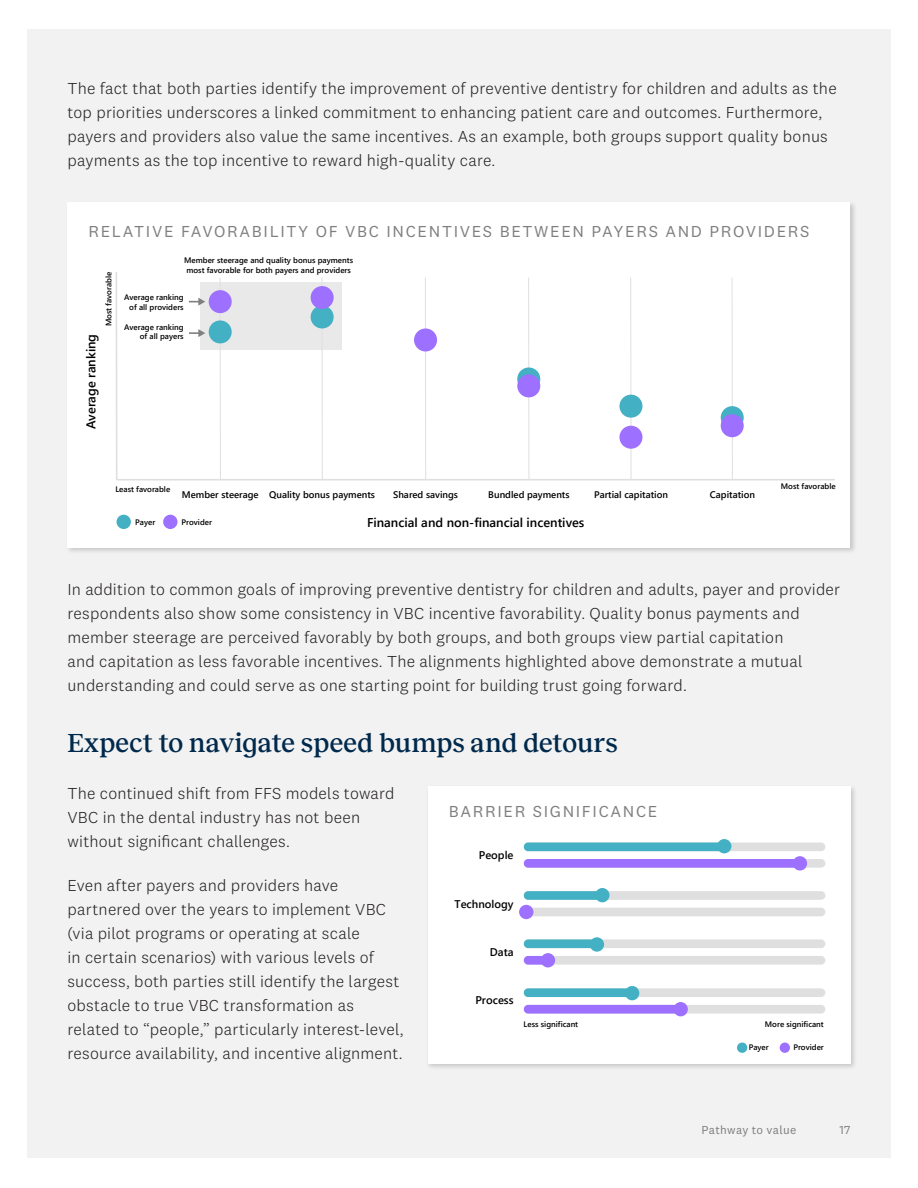
<style>
.page{position:relative;width:918px;height:1188px;background:#fff}
.page>*{position:absolute;margin:0;border:0;box-sizing:border-box;transform-origin:0 0}
.Chartis_-_Heading_1{font:500 27px "Reckless";letter-spacing:.005em;color:#00294c}
.Chartis_-_Body{font:300 16.5px/24px "National 2";letter-spacing:.015em;color:#231f20}
.Chartis_-_Figure_Title{font:16.5px "National 2";letter-spacing:.1em;color:#7f7f7f}
.t1{font:600 12.75px "Segoe UI";color:#000}
.t2{font:12px "National 2";letter-spacing:.02em;color:#7f7f7f}
.t3{font:600 11.1px "Segoe UI";color:#000}
.t4{font:600 9.6px "Segoe UI";color:#000}
.t5{font:600 7.95px/9.6px "Segoe UI";color:#000;text-align:right}
</style>
<div class="page">
<div style="left:27px;top:30px;width:864px;height:1128px;background:#f2f2f2"></div>
<div style="left:65px;top:200px;width:793px;height:355px;background:#231f20;opacity:.2"></div>
<div style="left:68px;top:202px;width:782px;height:346px;background:#fff"></div>
<div style="left:426px;top:784px;width:432px;height:287px;background:#231f20;opacity:.2"></div>
<div style="left:428px;top:786px;width:422px;height:278px;background:#fff"></div>
<div style="left:200px;top:282px;width:142px;height:67px;background:#e9e9e9"></div>
<hr style="left:116px;top:272px;width:1px;height:208px;background:#dfdfdf">
<hr style="left:220px;top:278px;width:1px;height:202px;background:#dfdfdf">
<hr style="left:322px;top:278px;width:1px;height:202px;background:#dfdfdf">
<hr style="left:425px;top:278px;width:1px;height:202px;background:#dfdfdf">
<hr style="left:528px;top:278px;width:1px;height:202px;background:#dfdfdf">
<hr style="left:630px;top:278px;width:1px;height:202px;background:#dfdfdf">
<hr style="left:732px;top:278px;width:1px;height:202px;background:#dfdfdf">
<hr style="left:117px;top:479px;width:718px;height:2px;background:#dfdfdf">
<div style="left:209px;top:320px;width:23px;height:23px;background:#43b1c3;border-radius:50%"></div>
<div style="left:209px;top:290px;width:23px;height:23px;background:#9d70ff;border-radius:50%"></div>
<div style="left:311px;top:305px;width:23px;height:23px;background:#43b1c3;border-radius:50%"></div>
<div style="left:311px;top:286px;width:23px;height:23px;background:#9d70ff;border-radius:50%"></div>
<div style="left:117px;top:515px;width:14px;height:14px;background:#43b1c3;border-radius:50%"></div>
<div style="left:163px;top:515px;width:15px;height:14px;background:#9d70ff;border-radius:50%"></div>
<div style="left:517px;top:367px;width:23px;height:23px;background:#43b1c3;border-radius:50%"></div>
<div style="left:517px;top:374px;width:23px;height:23px;background:#9d70ff;border-radius:50%"></div>
<div style="left:619px;top:395px;width:23px;height:23px;background:#43b1c3;border-radius:50%"></div>
<div style="left:619px;top:426px;width:23px;height:23px;background:#9d70ff;border-radius:50%"></div>
<div style="left:721px;top:406px;width:23px;height:23px;background:#43b1c3;border-radius:50%"></div>
<div style="left:721px;top:414px;width:23px;height:23px;background:#9d70ff;border-radius:50%"></div>
<div style="left:414px;top:328px;width:23px;height:23px;background:#9d70ff;border-radius:50%"></div>
<svg style="left:189px;top:298px;width:16px;height:8px"></svg>
<svg style="left:189px;top:329px;width:16px;height:8px"></svg>
<div style="left:524px;top:939px;width:301px;height:9px;background:#dfdfdf;border-radius:4px"></div>
<div style="left:524px;top:956px;width:301px;height:9px;background:#dfdfdf;border-radius:4px"></div>
<div style="left:524px;top:939px;width:75px;height:9px;background:#43b1c3;border-radius:4px"></div>
<div style="left:524px;top:956px;width:27px;height:9px;background:#9d70ff;border-radius:4px"></div>
<div style="left:590px;top:937px;width:14px;height:15px;background:#43b1c3;border-radius:50%"></div>
<div style="left:541px;top:953px;width:14px;height:14px;background:#9d70ff;border-radius:50%"></div>
<div style="left:737px;top:1043px;width:10px;height:10px;background:#43b1c3;border-radius:50%"></div>
<div style="left:780px;top:1043px;width:10px;height:10px;background:#9d70ff;border-radius:50%"></div>
<div style="left:524px;top:843px;width:301px;height:8px;background:#dfdfdf;border-radius:4px"></div>
<div style="left:524px;top:859px;width:301px;height:9px;background:#dfdfdf;border-radius:4px"></div>
<div style="left:717px;top:839px;width:14px;height:14px;background:#43b1c3;border-radius:50%"></div>
<div style="left:793px;top:856px;width:14px;height:15px;background:#9d70ff;border-radius:50%"></div>
<div style="left:524px;top:843px;width:203px;height:8px;background:#43b1c3;border-radius:4px"></div>
<div style="left:524px;top:859px;width:276px;height:9px;background:#9d70ff;border-radius:4px"></div>
<div style="left:524px;top:891px;width:301px;height:9px;background:#dfdfdf;border-radius:4px"></div>
<div style="left:524px;top:908px;width:301px;height:8px;background:#dfdfdf;border-radius:4px"></div>
<div style="left:524px;top:891px;width:80px;height:9px;background:#43b1c3;border-radius:4px"></div>
<div style="left:595px;top:888px;width:15px;height:14px;background:#43b1c3;border-radius:50%"></div>
<div style="left:519px;top:905px;width:14px;height:14px;background:#9d70ff;border-radius:50%"></div>
<div style="left:524px;top:988px;width:301px;height:9px;background:#dfdfdf;border-radius:4px"></div>
<div style="left:524px;top:1005px;width:301px;height:9px;background:#dfdfdf;border-radius:4px"></div>
<div style="left:524px;top:988px;width:111px;height:9px;background:#43b1c3;border-radius:4px"></div>
<div style="left:524px;top:1005px;width:157px;height:9px;background:#9d70ff;border-radius:4px"></div>
<div style="left:625px;top:986px;width:14px;height:14px;background:#43b1c3;border-radius:50%"></div>
<div style="left:673px;top:1002px;width:15px;height:14px;background:#9d70ff;border-radius:50%"></div>
<p class="Chartis_-_Body" style="left:68px;top:77px;width:771px">The fact that both parties identify the improvement of preventive dentistry for children and adults as the top priorities underscores a linked commitment to enhancing patient care and outcomes. Furthermore, payers and providers also value the same incentives. As an example, both groups support quality bonus payments as the top incentive to reward high-quality care.</p>
<p class="Chartis_-_Figure_Title" style="left:88px;top:222px;width:723px">RELATIVE FAVORABILITY OF VBC INCENTIVES BETWEEN PAYERS AND PROVIDERS</p>
<p class="t5" style="left:103px;top:326px;width:56px;rotate:-90deg">Most favorable</p>
<p class="t1" style="left:79px;top:429px;width:97px;rotate:-90deg">Average ranking</p>
<p class="t5" style="left:184px;top:255px;width:170px;text-align:left">Member steerage and quality bonus payments most favorable for both payers and providers</p>
<p class="t5" style="left:124px;top:292px;width:61px">Average ranking of all providers</p>
<p class="t5" style="left:124px;top:321px;width:61px">Average ranking of all payers</p>
<p class="t5" style="left:115px;top:484px;width:56px">Least favorable</p>
<p class="t5" style="left:781px;top:481px;width:56px">Most favorable</p>
<p class="t4" style="left:182px;top:486px;width:78px">Member steerage</p>
<p class="t4" style="left:269px;top:486px;width:107px">Quality bonus payments</p>
<p class="t4" style="left:393px;top:486px;width:66px">Shared savings</p>
<p class="t4" style="left:488px;top:486px;width:83px">Bundled payments</p>
<p class="t4" style="left:594px;top:486px;width:75px">Partial capitation</p>
<p class="t4" style="left:710px;top:486px;width:47px">Capitation</p>
<p class="t1" style="left:367px;top:510px;width:219px">Financial and non-financial incentives</p>
<p class="t5" style="left:135px;top:516px;width:22px">Payer</p>
<p class="t5" style="left:181px;top:516px;width:32px">Provider</p>
<p class="Chartis_-_Body" style="left:68px;top:577px;width:774px">In addition to common goals of improving preventive dentistry for children and adults, payer and provider respondents also show some consistency in VBC incentive favorability. Quality bonus payments and member steerage are perceived favorably by both groups, and both groups view partial capitation<br>and capitation as less favorable incentives. The alignments highlighted above demonstrate a mutual understanding and could serve as one starting point for building trust going forward.</p>
<p class="Chartis_-_Heading_1" style="left:68px;top:723px;width:552px">Expect to navigate speed bumps and detours</p>
<p class="Chartis_-_Body" style="left:68px;top:781px;width:329px">The continued shift from FFS models toward<br>VBC in the dental industry has not been without significant challenges.</p>
<p class="Chartis_-_Body" style="left:68px;top:873px;width:338px">Even after payers and providers have partnered over the years to implement VBC (via pilot programs or operating at scale<br>in certain scenarios) with various levels of success, both parties still identify the largest obstacle to true VBC transformation as related to “people,” particularly interest-level, resource availability, and incentive alignment.</p>
<p class="Chartis_-_Figure_Title" style="left:449px;top:802px;width:210px">BARRIER SIGNIFICANCE</p>
<p class="t3" style="left:479px;top:845px;width:36px">People</p>
<p class="t3" style="left:455px;top:894px;width:61px">Technology</p>
<p class="t3" style="left:490px;top:941px;width:25px">Data</p>
<p class="t3" style="left:475px;top:990px;width:40px">Process</p>
<p class="t5" style="left:524px;top:1019px;width:56px">Less significant</p>
<p class="t5" style="left:765px;top:1019px;width:60px">More significant</p>
<p class="t5" style="left:749px;top:1042px;width:22px">Payer</p>
<p class="t5" style="left:793px;top:1042px;width:32px">Provider</p>
<p class="t2" style="left:702px;top:1123px;width:96px">Pathway to value</p>
<p class="t2" style="left:840px;top:1123px;width:12px">17</p>
</div>
